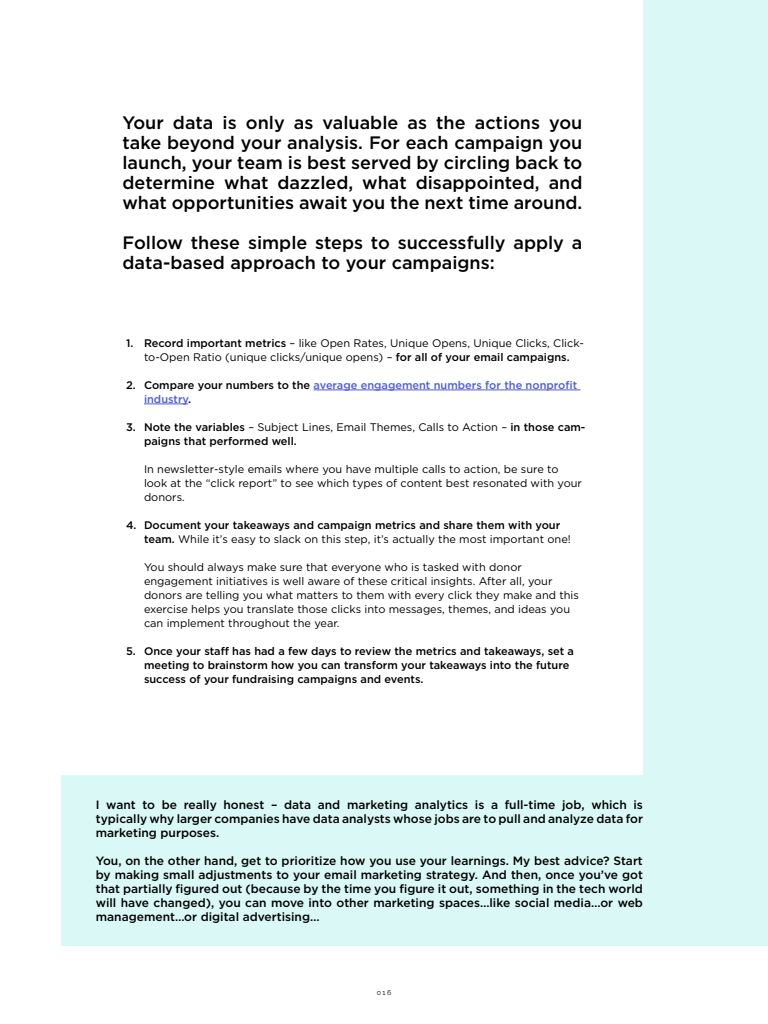
<style>
.page{position:relative;width:768px;height:1024px;background:#fff}
.page>*{position:absolute;margin:0;border:0;box-sizing:border-box;transform-origin:0 0}
.Body_Text{font:500 18px/20px "Gotham";color:#000;text-align:justify}
.Body_Text-2{font:500 12px/14px "Gotham";color:#000;text-align:justify}
.t1{font:11px/14px "Gotham";color:#000}
.t2{font:500 11px/14px "Gotham";color:#000}
.t3{font:500 11px/14px "Gotham";color:#4f5cd6}
.Page_Number_Running{font:7px "Raleway";color:#000}
.s1{font-weight:500}
.s2{color:#000}
.s3{font-weight:400}
</style>
<div class="page">
<hr style="left:314px;top:390px;width:267px;height:1px;background:#4f5cd6">
<hr style="left:144px;top:404px;width:44px;height:1px;background:#4f5cd6">
<div style="left:62px;top:775px;width:706px;height:171px;background:#daf8f5"></div>
<div style="left:643px;top:0;width:125px;height:775px;background:#daf8f5"></div>
<p class="Body_Text" style="left:122px;top:113px;width:462px">Your data is only as valuable as the actions you take beyond your analysis. For each campaign you launch, your team is best served by circling back to determine what dazzled, what disappointed, and what opportunities await you the next time around.</p>
<p class="Body_Text" style="left:122px;top:233px;width:461px">Follow these simple steps to successfully apply a data-based approach to your campaigns:</p>
<p class="t1" style="left:126px;top:336px;width:459px;text-align:center"><span class="s1">1. Record important metrics</span> – like Open Rates, Unique Opens, Unique Clicks, Click&shy;to-Open Ratio (unique clicks/unique opens) – <span class="s1">for all of your email campaigns.</span></p>
<p class="t3" style="left:144px;top:378px;width:435px;text-indent:-18px"><span class="s2">2. Compare your numbers to the</span> average engagement numbers for the nonprofit industry<span class="s2">.</span></p>
<p class="t2" style="left:144px;top:420px;width:443px;text-indent:-18px">3. Note the variables <span class="s3">– Subject Lines, Email Themes, Calls to Action –</span> in those cam&shy;paigns that performed well.</p>
<p class="t1" style="left:144px;top:462px;width:440px">In newsletter-style emails where you have multiple calls to action, be sure to look at the “click report” to see which types of content best resonated with your donors.</p>
<p class="t2" style="left:144px;top:518px;width:428px;text-indent:-18px">4. Document your takeaways and campaign metrics and share them with your team. <span class="s3">While it’s easy to slack on this step, it’s actually the most important one!</span></p>
<p class="t1" style="left:144px;top:560px;width:436px">You should always make sure that everyone who is tasked with donor engagement initiatives is well aware of these critical insights. After all, your donors are telling you what matters to them with every click they make and this exercise helps you translate those clicks into messages, themes, and ideas you can implement throughout the year.</p>
<p class="t2" style="left:144px;top:644px;width:432px;text-indent:-18px">5. Once your staff has had a few days to review the metrics and takeaways, set a meeting to brainstorm how you can transform your takeaways into the future success of your fundraising campaigns and events.</p>
<p class="Body_Text-2" style="left:96px;top:797px;width:549px">I want to be really honest – data and marketing analytics is a full-time job, which is typically why larger companies have data analysts whose jobs are to pull and analyze data for marketing purposes.</p>
<p class="Body_Text-2" style="left:96px;top:853px;width:549px">You, on the other hand, get to prioritize how you use your learnings. My best advice? Start by making small adjustments to your email marketing strategy. And then, once you’ve got that partially figured out (because by the time you figure it out, something in the tech world will have changed), you can move into other marketing spaces…like social media…or web management…or digital advertising…</p>
<p class="Page_Number_Running" style="left:377px;top:988px;width:16px">016</p>
</div>
